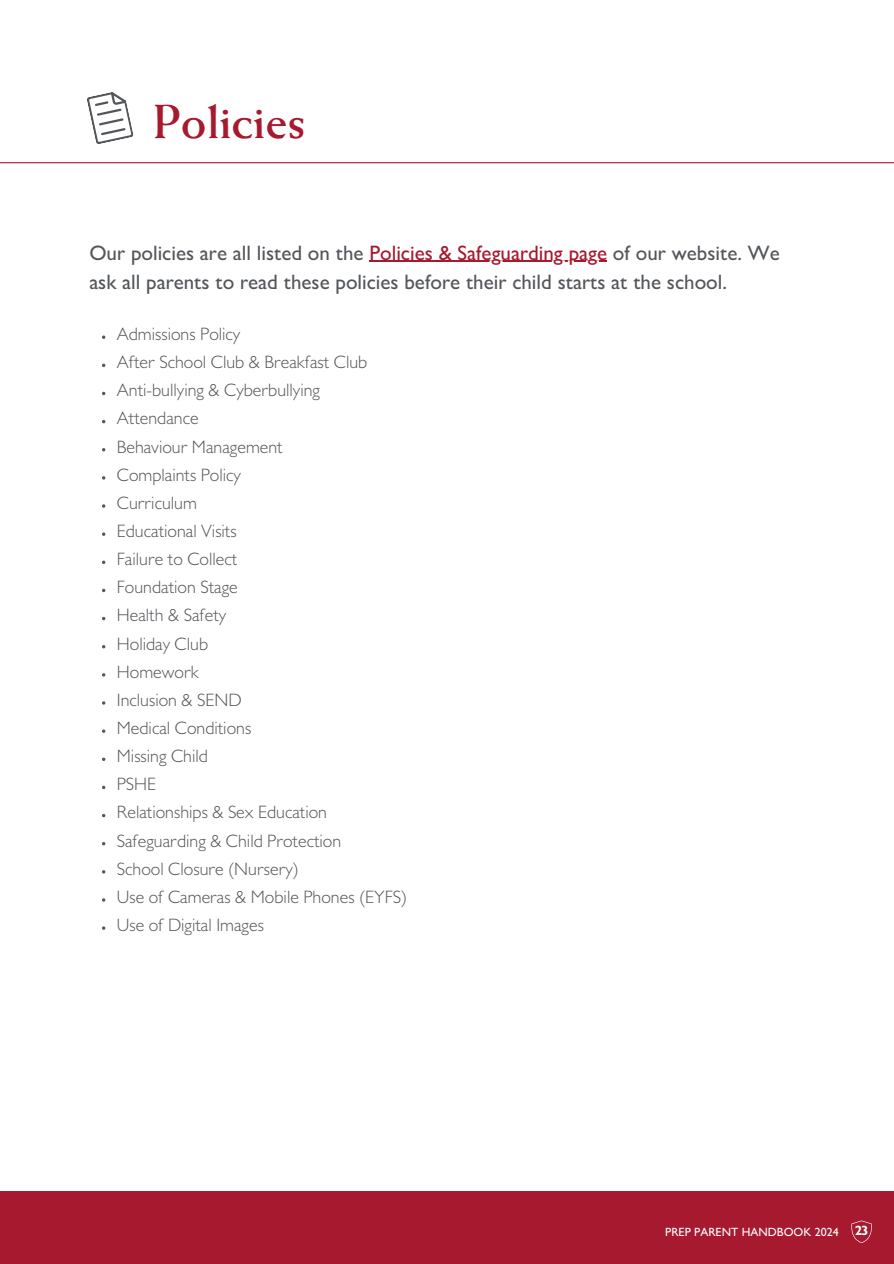
<style>
.page{position:relative;width:894px;height:1264px;background:#fff}
.page>*{position:absolute;margin:0;border:0;box-sizing:border-box;transform-origin:0 0}
.t1{font:700 48px "Weiss Std";color:#a6192e}
.t2{font:500 21px/29.2px "Gill Sans";color:#53565a}
.t3{font:300 18px/28.2px "Gill Sans";color:#53565a}
.t4{font:500 12px "Gill Sans";color:#fff}
.s1{color:#a6192e}
.s2{font-weight:700;font-size:13.5px}
</style>
<div class="page">
<div style="left:0;top:1191px;width:893px;height:72px;background:#a6192e"></div>
<hr style="left:0;top:162px;width:893px;height:1px;background:#a6192e">
<svg style="left:87px;top:92px;width:47px;height:52px"></svg>
<hr style="left:369px;top:261px;width:238px;height:1px;background:#a6192e">
<svg style="left:102px;top:335px;width:3px;height:4px"></svg>
<svg style="left:102px;top:532px;width:3px;height:4px"></svg>
<svg style="left:102px;top:757px;width:3px;height:4px"></svg>
<svg style="left:851px;top:1220px;width:21px;height:22px"></svg>
<h1 class="t1" style="left:153px;top:103px;width:153px">Policies</h1>
<p class="t2" style="left:89px;top:241px;width:691px">Our policies are all listed on the <span class="s1">Policies &amp; Safeguarding page</span> of our website. We ask all parents to read these policies before their child starts at the school.</p>
<p class="t3" style="left:117px;top:322px;width:291px">Admissions Policy<br>After School Club &amp; Breakfast Club<br>Anti-bullying &amp; Cyberbullying<br>Attendance<br>Behaviour Management<br>Complaints Policy<br>Curriculum<br>Educational Visits<br>Failure to Collect<br>Foundation Stage<br>Health &amp; Safety<br>Holiday Club<br>Homework<br>Inclusion &amp; SEND<br>Medical Conditions<br>Missing Child<br>PSHE<br>Relationships &amp; Sex Education<br>Safeguarding &amp; Child Protection<br>School Closure (Nursery)<br>Use of Cameras &amp; Mobile Phones (EYFS)<br>Use of Digital Images</p>
<p class="t4" style="left:665px;top:1227px;width:205px">PREP PARENT HANDBOOK 2024 <span class="s2">23</span></p>
</div>
